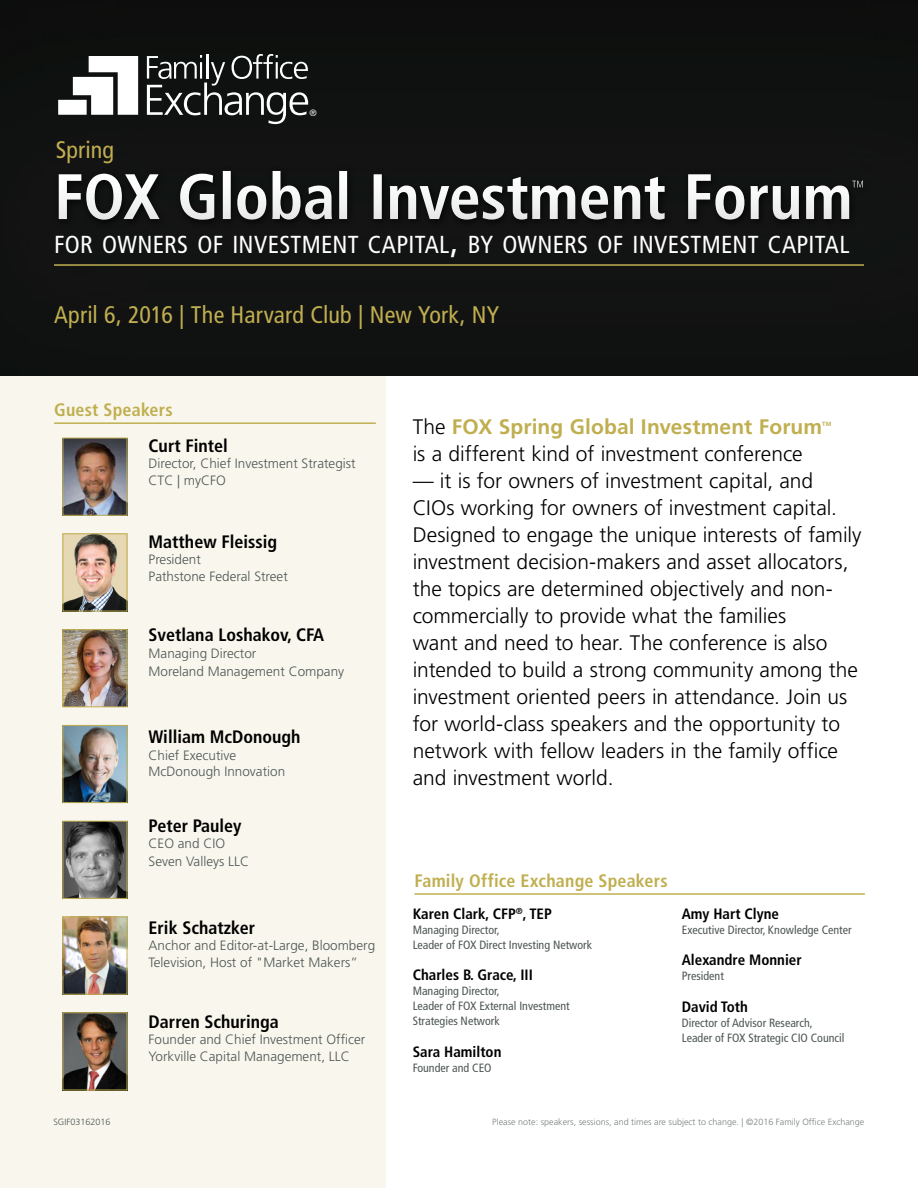
<style>
.page{position:relative;width:918px;height:1188px;background:#fff}
.page>*{position:absolute;margin:0;border:0;box-sizing:border-box;transform-origin:0 0}
.t1{font:700 condensed 64.05px "Frutiger LT";letter-spacing:-.005em;color:#fff}
.t2{font:condensed 24.6px "Frutiger LT";letter-spacing:.01em;color:#fff}
.t3{font:condensed 24px "Frutiger LT";letter-spacing:.005em;color:#c0af50}
.Session_Description{font:300 21px/27px "Frutiger LT";color:#000}
.Session_Description-2{font:700 21px "Frutiger LT";letter-spacing:.005em;color:#c0af50}
.t4{font:700 condensed 18px "Frutiger LT";color:#000}
.Session_Description-3{font:700 condensed 18px "Frutiger LT";letter-spacing:.01em;color:#c0af50}
.t5{font:700 condensed 15px "Frutiger LT";color:#000}
.t6{font:300 13.5px/16.5px "Frutiger LT";color:#4d5654}
.t7{font:300 13.5px/16.5px "Frutiger LT";color:#4c5654}
.t8{font:condensed 12px/15px "Frutiger LT";color:#4d5654}
.t9{font:300 condensed 9.75px "Frutiger LT";color:#fff}
.t10{font:300 9.15px "Frutiger LT";color:#fff}
.t11{font:300 9px "Frutiger LT";color:#79807f}
.t12{font:300 9px "Frutiger LT";color:#4d5654}
.Session_Description-4{font:700 6.15px "Frutiger LT";color:#c0af50}
.s1{font-size:35.1px}
.s2{font-weight:300;color:#000}
</style>
<div class="page">
<div style="left:0;top:361px;width:386px;height:827px;background:#f9f7ed"></div>
<hr style="left:54px;top:422px;width:322px;height:2px;background:#c0af50">
<div style="left:0;top:0;width:918px;height:376px;background:#101211"></div>
<div style="left:53px;top:166px;width:819px;height:64px;background:#0f1110"></div>
<hr style="left:54px;top:264px;width:810px;height:2px;background:#c0af50">
<svg style="left:73px;top:56px;width:65px;height:59px"></svg>
<div style="left:58px;top:100px;width:29px;height:15px;background:#fff"></div>
<svg style="left:147px;top:54px;width:161px;height:70px;background:#404241"></svg>
<img style="left:65px;top:536px;width:60px;height:73px">
<div style="left:63px;top:534px;width:64px;height:77px;border:1px solid #c0af50"></div>
<img style="left:65px;top:440px;width:60px;height:74px">
<div style="left:63px;top:438px;width:64px;height:78px;border:1px solid #c0af50"></div>
<img style="left:65px;top:727px;width:60px;height:74px">
<div style="left:63px;top:725px;width:64px;height:78px;border:1px solid #c0af50"></div>
<img style="left:65px;top:919px;width:60px;height:73px">
<div style="left:63px;top:917px;width:64px;height:77px;border:1px solid #c0af50"></div>
<img style="left:65px;top:1015px;width:60px;height:73px">
<div style="left:63px;top:1013px;width:64px;height:77px;border:1px solid #c0af50"></div>
<hr style="left:414px;top:893px;width:451px;height:2px;background:#c0af50">
<img style="left:65px;top:823px;width:60px;height:74px">
<div style="left:63px;top:821px;width:64px;height:78px;border:1px solid #c0af50"></div>
<img style="left:65px;top:631px;width:60px;height:74px">
<div style="left:63px;top:629px;width:64px;height:78px;border:1px solid #c0af50"></div>
<p class="t3" style="left:56px;top:136px;width:60px">Spring</p>
<p class="t10" style="left:309px;top:108px;width:9px">®</p>
<p class="t1" style="left:54px;top:159px;width:800px">FOX Global Investment Forum</p>
<p class="t9" style="left:852px;top:179px;width:13px">TM</p>
<p class="t2" style="left:54px;top:231px;width:797px">FOR OWNERS OF INVESTMENT CAPITAL<span class="s1">,</span> BY OWNERS OF INVESTMENT CAPITAL</p>
<p class="t3" style="left:54px;top:300px;width:447px">April 6, 2016 | The Harvard Club | New York, NY</p>
<p class="Session_Description-3" style="left:54px;top:399px;width:120px">Guest Speakers</p>
<p class="t4" style="left:149px;top:435px;width:81px">Curt Fintel</p>
<p class="t6" style="left:149px;top:455px;width:208px">Director, Chief Investment Strategist<br>CTC | myCFO</p>
<p class="t4" style="left:149px;top:531px;width:130px">Matthew Fleissig</p>
<p class="t7" style="left:149px;top:551px;width:141px">President<br>Pathstone Federal Street</p>
<p class="t4" style="left:149px;top:625px;width:177px">Svetlana Loshakov, CFA</p>
<p class="t6" style="left:149px;top:644px;width:197px;line-height:18px">Managing Director<br>Moreland Management Company</p>
<p class="t4" style="left:149px;top:727px;width:153px">William McDonough</p>
<p class="t6" style="left:149px;top:747px;width:138px">Chief Executive<br>McDonough Innovation</p>
<p class="t4" style="left:149px;top:815px;width:94px">Peter Pauley</p>
<p class="t6" style="left:149px;top:835px;width:102px;line-height:18px">CEO and CIO<br>Seven Valleys LLC</p>
<p class="t4" style="left:149px;top:917px;width:108px">Erik Schatzker</p>
<p class="t6" style="left:149px;top:938px;width:228px">Anchor and Editor-at-Large, Bloomberg<br>Television, Host of "Market Makers”</p>
<p class="t4" style="left:149px;top:1011px;width:132px">Darren Schuringa</p>
<p class="t6" style="left:149px;top:1031px;width:218px">Founder and Chief Investment Officer<br>Yorkville Capital Management, LLC</p>
<p class="Session_Description-2" style="left:413px;top:415px;width:411px"><span class="s2">The</span> FOX Spring Global Investment Forum</p>
<p class="Session_Description-4" style="left:822px;top:421px;width:11px">TM</p>
<p class="Session_Description" style="left:413px;top:441px;width:391px">is a different kind of investment conference</p>
<p class="Session_Description" style="left:413px;top:468px;width:450px">— it is for owners of investment capital, and<br>CIOs working for owners of investment capital.<br>Designed to engage the unique interests of family investment decision-makers and asset allocators, the topics are determined objectively and non&shy;commercially to provide what the families<br>want and need to hear. The conference is also intended to build a strong community among the investment oriented peers in attendance. Join us for world-class speakers and the opportunity to network with fellow leaders in the family office and investment world.</p>
<p class="Session_Description-3" style="left:414px;top:870px;width:255px">Family Office Exchange Speakers</p>
<p class="t5" style="left:413px;top:905px;width:141px">Karen Clark, CFP<sup>®</sup>, TEP</p>
<p class="t8" style="left:413px;top:922px;width:181px">Managing Director,<br>Leader of FOX Direct Investing Network</p>
<p class="t5" style="left:413px;top:966px;width:122px">Charles B. Grace, III</p>
<p class="t8" style="left:413px;top:984px;width:159px">Managing Director,<br>Leader of FOX External Investment<br>Strategies Network</p>
<p class="t5" style="left:413px;top:1043px;width:90px">Sara Hamilton</p>
<p class="t8" style="left:413px;top:1060px;width:80px">Founder and CEO</p>
<p class="t5" style="left:682px;top:905px;width:99px">Amy Hart Clyne</p>
<p class="t8" style="left:682px;top:922px;width:171px">Executive Director, Knowledge Center</p>
<p class="t5" style="left:682px;top:951px;width:121px">Alexandre Monnier</p>
<p class="t8" style="left:682px;top:969px;width:44px">President</p>
<p class="t5" style="left:682px;top:998px;width:68px">David Toth</p>
<p class="t8" style="left:682px;top:1015px;width:164px">Director of Advisor Research,<br>Leader of FOX Strategic CIO Council</p>
<p class="t12" style="left:53px;top:1117px;width:59px">SGIF03162016</p>
<p class="t11" style="left:492px;top:1117px;width:374px">Please note: speakers, sessions, and times are subject to change. | ©2016 Family Office Exchange</p>
</div>
